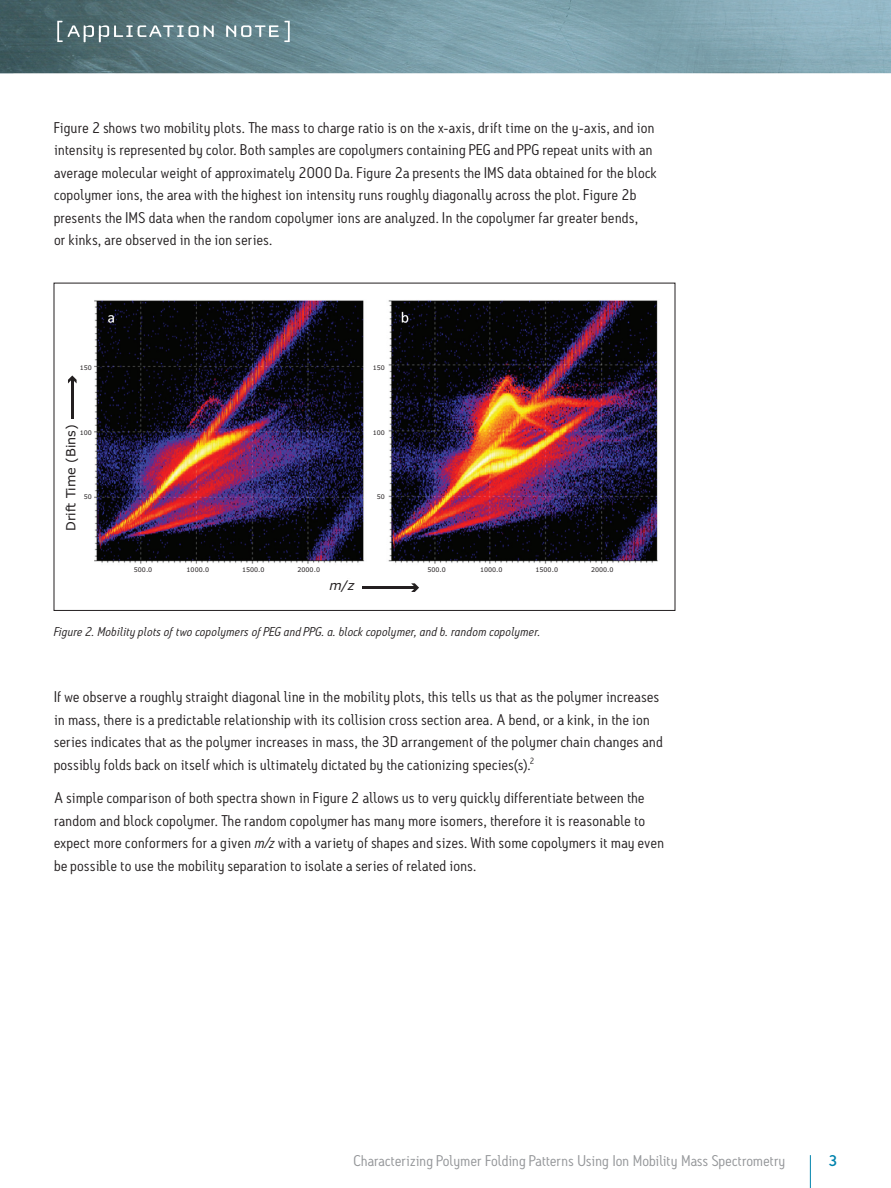
<style>
.page{position:relative;width:891px;height:1188px;background:#fff}
.page>*{position:absolute;margin:0;border:0;box-sizing:border-box;transform-origin:0 0}
.t1{font:15px/22.5px "Antitled OT";letter-spacing:.02em;color:#231f20;scale:1.05 1}
.t2{font:15px "Antitled OT";letter-spacing:.01em;color:#939598;scale:1.05 1}
.t3{font:500 15px "Antitled OT";color:#0083ad;scale:1.05 1}
.t4{font:12.75px "Verdana";color:#231f20}
.t5{font:italic 12.75px "Verdana";color:#231f20}
.t6{font:italic 12.3px "Antitled OT";letter-spacing:.02em;color:#231f20;scale:1.05 1}
.t7{font:6.3px "Verdana";color:#231f20}
.s1{font-style:italic}
</style>
<div class="page">
<hr style="left:810px;top:1155px;width:1px;height:33px;background:#0083ad">
<img style="left:0;top:0;width:891px;height:73px">
<svg style="left:57px;top:21px;width:157px;height:21px"></svg>
<svg style="left:226px;top:21px;width:64px;height:21px"></svg>
<img style="left:94px;top:300px;width:564px;height:264px">
<div style="left:368px;top:362px;width:19px;height:175px;background:#fff"></div>
<hr style="left:362px;top:586px;width:54px;height:3px;background:#231f20">
<svg style="left:411px;top:583px;width:8px;height:9px"></svg>
<hr style="left:71px;top:378px;width:3px;height:41px;background:#231f20">
<svg style="left:68px;top:375px;width:9px;height:8px"></svg>
<p class="t1" style="left:54px;top:116px;width:576px">Figure 2 shows two mobility plots. The mass to charge ratio is on the x-axis, drift time on the y-axis, and ion intensity is represented by color. Both samples are copolymers containing PEG and PPG repeat units with an average molecular weight of approximately 2000 Da. Figure 2a presents the IMS data obtained for the block copolymer ions, the area with the highest ion intensity runs roughly diagonally across the plot. Figure 2b presents the IMS data when the random copolymer ions are analyzed. In the copolymer far greater bends,<br>or kinks, are observed in the ion series.</p>
<p class="t7" style="left:80px;top:363px;width:14px">150</p>
<p class="t7" style="left:373px;top:363px;width:14px">150</p>
<p class="t4" style="left:62px;top:531px;width:108px;rotate:-90deg">Drift Time (Bins)</p>
<p class="t7" style="left:80px;top:428px;width:14px">100</p>
<p class="t7" style="left:84px;top:493px;width:10px">50</p>
<p class="t7" style="left:373px;top:428px;width:14px">100</p>
<p class="t7" style="left:377px;top:493px;width:10px">50</p>
<p class="t7" style="left:134px;top:565px;width:20px">500.0</p>
<p class="t7" style="left:187px;top:565px;width:24px">1000.0</p>
<p class="t7" style="left:242px;top:565px;width:24px">1500.0</p>
<p class="t7" style="left:298px;top:565px;width:24px">2000.0</p>
<p class="t7" style="left:427px;top:565px;width:20px">500.0</p>
<p class="t7" style="left:480px;top:565px;width:24px">1000.0</p>
<p class="t7" style="left:536px;top:565px;width:24px">1500.0</p>
<p class="t7" style="left:591px;top:565px;width:24px">2000.0</p>
<p class="t5" style="left:330px;top:577px;width:26px">m/z</p>
<p class="t6" style="left:54px;top:625px;width:465px">Figure 2. Mobility plots of two copolymers of PEG and PPG. a. block copolymer, and b. random copolymer.</p>
<p class="t1" style="left:54px;top:685px;width:581px">If we observe a roughly straight diagonal line in the mobility plots, this tells us that as the polymer increases in mass, there is a predictable relationship with its collision cross section area. A bend, or a kink, in the ion series indicates that as the polymer increases in mass, the 3D arrangement of the polymer chain changes and possibly folds back on itself which is ultimately dictated by the cationizing species(s).<sup>2</sup></p>
<p class="t1" style="left:54px;top:787px;width:583px">A simple comparison of both spectra shown in Figure 2 allows us to very quickly differentiate between the random and block copolymer. The random copolymer has many more isomers, therefore it is reasonable to expect more conformers for a given <span class="s1">m/z</span> with a variety of shapes and sizes. With some copolymers it may even be possible to use the mobility separation to isolate a series of related ions.</p>
<p class="t2" style="left:354px;top:1151px;width:412px">Characterizing Polymer Folding Patterns Using Ion Mobility Mass Spectrometry</p>
<p class="t3" style="left:829px;top:1151px;width:10px">3</p>
</div>
